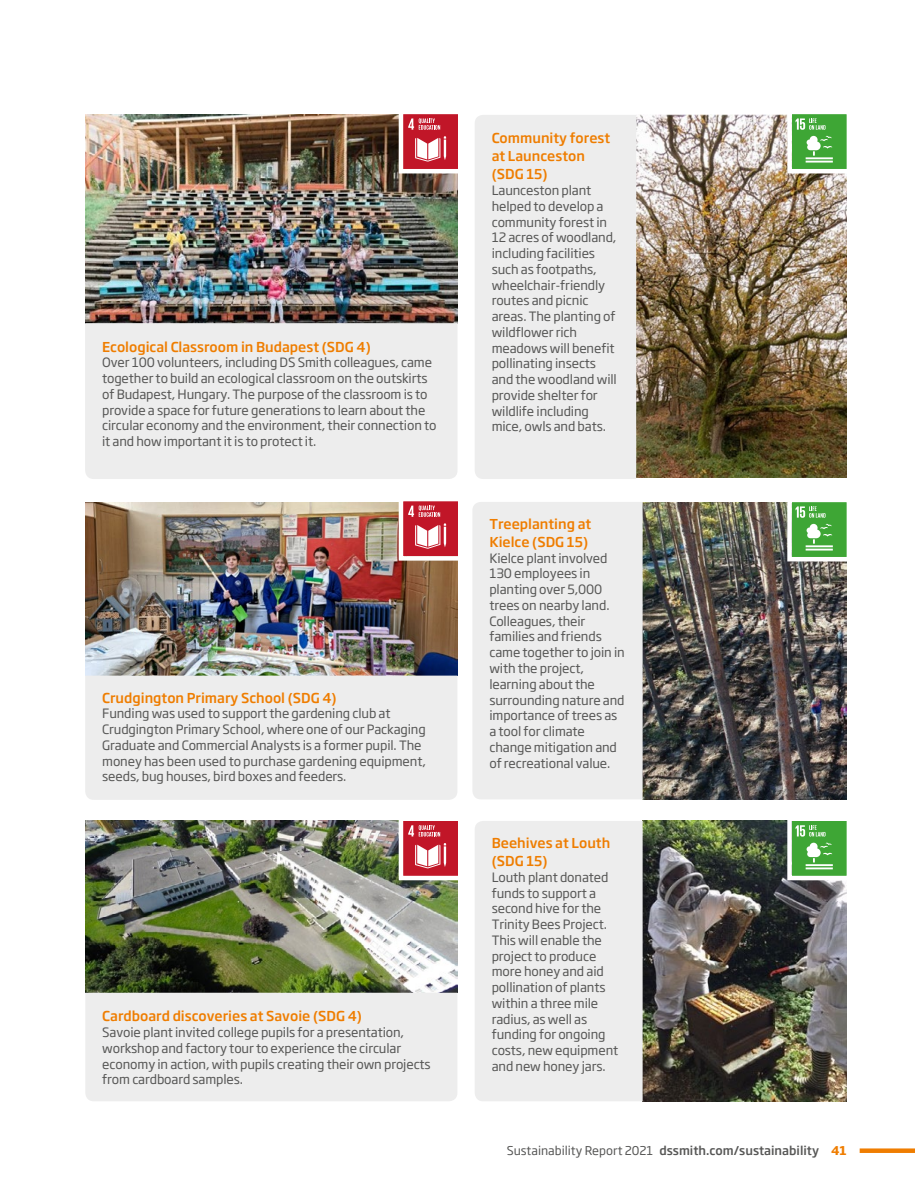
<style>
.page{position:relative;width:915px;height:1191px;background:#fff}
.page>*{position:absolute;margin:0;border:0;box-sizing:border-box;transform-origin:0 0}
.t1{font:500 13.5px/18px "Soho Gothic Pro";color:#ef7d00}
.t2{font:12.75px/15.8px "Soho Gothic Pro";letter-spacing:-.01em;color:#575756}
.t3{font:500 12px "Soho Gothic Pro";color:#575756}
.s1{font-weight:400}
.s2{font-weight:700;color:#ef7d00}
</style>
<div class="page">
<img style="left:642px;top:821px;width:204px;height:280px">
<img style="left:85px;top:115px;width:372px;height:208px">
<img style="left:85px;top:502px;width:372px;height:173px">
<img style="left:85px;top:821px;width:372px;height:171px">
<img style="left:636px;top:115px;width:210px;height:362px">
<div style="left:85px;top:323px;width:372px;height:156px;background:#ededed"></div>
<div style="left:475px;top:115px;width:161px;height:364px;background:#ededed"></div>
<div style="left:85px;top:992px;width:372px;height:109px;background:#ededed"></div>
<div style="left:475px;top:821px;width:167px;height:280px;background:#ededed"></div>
<div style="left:85px;top:675px;width:372px;height:125px;background:#ededed"></div>
<img style="left:642px;top:502px;width:204px;height:297px">
<div style="left:472px;top:502px;width:170px;height:297px;background:#ededed"></div>
<svg style="left:396px;top:114px;width:62px;height:62px"></svg>
<svg style="left:396px;top:501px;width:62px;height:62px"></svg>
<svg style="left:396px;top:820px;width:62px;height:62px"></svg>
<svg style="left:784px;top:114px;width:63px;height:62px"></svg>
<svg style="left:784px;top:502px;width:63px;height:62px"></svg>
<svg style="left:784px;top:820px;width:63px;height:62px"></svg>
<div style="left:859px;top:1148px;width:55px;height:5px;background:#ef7d00"></div>
<p class="t1" style="left:102px;top:337px;width:270px">Ecological Classroom in Budapest (SDG 4)</p>
<p class="t2" style="left:102px;top:354px;width:336px">Over 100 volunteers, including DS Smith colleagues, came together to build an ecological classroom on the outskirts of Budapest, Hungary. The purpose of the classroom is to provide a space for future generations to learn about the circular economy and the environment, their connection to it and how important it is to protect it.</p>
<p class="t1" style="left:102px;top:688px;width:236px">Crudgington Primary School (SDG 4)</p>
<p class="t2" style="left:102px;top:705px;width:325px">Funding was used to support the gardening club at Crudgington Primary School, where one of our Packaging Graduate and Commercial Analysts is a former pupil. The money has been used to purchase gardening equipment, seeds, bug houses, bird boxes and feeders.</p>
<p class="t1" style="left:102px;top:1006px;width:261px">Cardboard discoveries at Savoie (SDG 4)</p>
<p class="t2" style="left:102px;top:1023px;width:330px">Savoie plant invited college pupils for a presentation, workshop and factory tour to experience the circular economy in action, with pupils creating their own projects from cardboard samples.</p>
<p class="t1" style="left:491px;top:129px;width:120px">Community forest at Launceston (SDG 15)</p>
<p class="t2" style="left:491px;top:182px;width:127px">Launceston plant helped to develop a community forest in<br>12 acres of woodland, including facilities such as footpaths, wheelchair-friendly routes and picnic areas. The planting of wildflower rich meadows will benefit pollinating insects and the woodland will provide shelter for wildlife including mice, owls and bats.</p>
<p class="t1" style="left:489px;top:514px;width:103px">Treeplanting at<br>Kielce (SDG 15)</p>
<p class="t2" style="left:489px;top:549px;width:137px">Kielce plant involved<br>130 employees in planting over 5,000 trees on nearby land.<br>Colleagues, their families and friends came together to join in with the project, learning about the surrounding nature and importance of trees as a tool for climate change mitigation and of recreational value.</p>
<p class="t1" style="left:491px;top:833px;width:120px">Beehives at Louth (SDG 15)</p>
<p class="t2" style="left:491px;top:868px;width:128px">Louth plant donated funds to support a second hive for the<br>Trinity Bees Project.<br>This will enable the project to produce more honey and aid pollination of plants within a three mile radius, as well as funding for ongoing costs, new equipment and new honey jars.</p>
<p class="t3" style="left:506px;top:1141px;width:341px"><span class="s1">Sustainability Report 2021</span> dssmith.com/sustainability <span class="s2">41</span></p>
</div>
